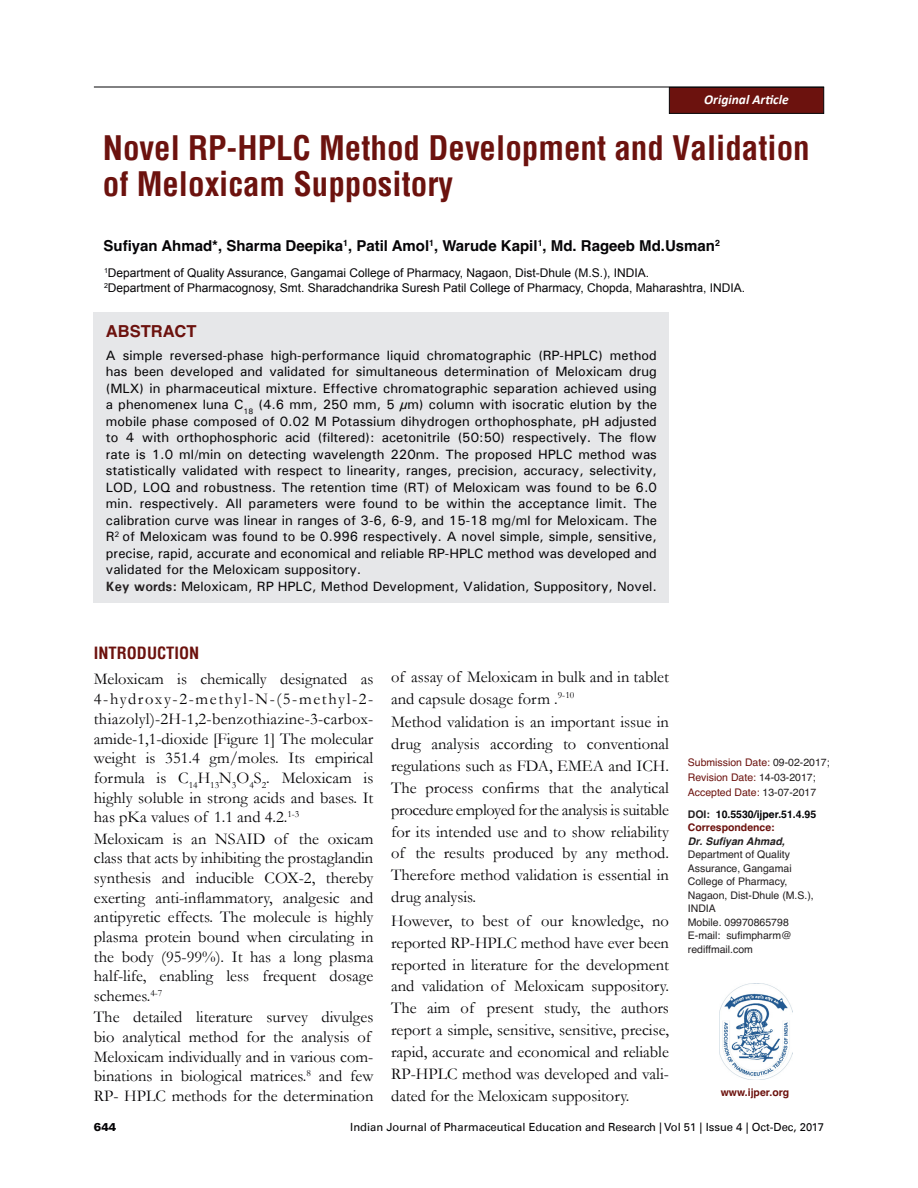
<style>
.page{position:relative;width:918px;height:1188px;background:#fff}
.page>*{position:absolute;margin:0;border:0;box-sizing:border-box;transform-origin:0 0}
.AT{font:700 condensed 33px/36px "Helvetica";color:#6c120e}
.Body_Text{font:16.5px/19.6px "Garamond";color:#050406;text-align:justify}
.t1{font:700 condensed 16.5px "Helvetica";color:#6c120e}
.Abstr_Head{font:700 16.5px "Helvetica";color:#6c120e}
.Author_name{font:700 15px "Helvetica";color:#050406}
.Abstract_text{font:500 13.5px/16.5px "Univers";color:#050406;text-align:justify}
.t2{font:italic 700 13.5px "Calibri";color:#fff}
.Author_Dept{font:12px "Arial";color:#050406}
.t3{font:11.25px "Univers LT";color:#050406}
.t4{font:900 11.25px "Univers LT";color:#050406}
.Corr_author{font:10.5px/13.5px "Helvetica";color:#231f20}
.Corr_addr{font:10.5px "Helvetica";color:#6c120e}
.Corr_author-2{font:700 10.5px "Helvetica";color:#6c120e}
.Corr_author-3{font:700 10.5px "Helvetica";color:#050406}
.Corr_author-4{font:italic 700 10.5px "Helvetica";color:#231f20}
.s1{font-weight:700;color:#231f20}
.s2{color:#231f20}
</style>
<div class="page">
<hr style="left:94px;top:87px;width:730px;height:1px;background:#050406">
<div style="left:669px;top:87px;width:155px;height:27px;background:#6c120e;border:1px solid #050406"></div>
<img style="left:720px;top:983px;width:72px;height:97px">
<div style="left:94px;top:312px;width:575px;height:291px;background:#e6e7e9"></div>
<p class="t2" style="left:704px;top:91px;width:86px">Original Article</p>
<p class="AT" style="left:103px;top:130px;width:708px">Novel RP-HPLC Method Development and Validation of Meloxicam Suppository</p>
<p class="Author_name" style="left:104px;top:232px;width:618px">Sufiyan Ahmad*, Sharma Deepika<sup>1</sup>, Patil Amol<sup>1</sup>, Warude Kapil<sup>1</sup>, Md. Rageeb Md.Usman<sup>2</sup></p>
<p class="Author_Dept" style="left:104px;top:265px;width:547px"><sup>1</sup>Department of Quality Assurance, Gangamai College of Pharmacy, Nagaon, Dist-Dhule (M.S.), INDIA.</p>
<p class="Author_Dept" style="left:104px;top:280px;width:643px"><sup>2</sup>Department of Pharmacognosy, Smt. Sharadchandrika Suresh Patil College of Pharmacy, Chopda, Maharashtra, INDIA.</p>
<p class="Abstr_Head" style="left:106px;top:317px;width:92px">ABSTRACT</p>
<p class="Abstract_text" style="left:106px;top:347px;width:553px">A simple reversed-phase high-performance liquid chromatographic (RP-HPLC) method has been developed and validated for simultaneous determination of Meloxicam drug (MLX) in pharmaceutical mixture. Effective chromatographic separation achieved using a phenomenex luna C<sub>18</sub> (4.6 mm, 250 mm, 5 μm) column with isocratic elution by the mobile phase composed of 0.02 M Potassium dihydrogen orthophosphate, pH adjusted to 4 with orthophosphoric acid (filtered): acetonitrile (50:50) respectively. The flow rate is 1.0 ml/min on detecting wavelength 220nm. The proposed HPLC method was statistically validated with respect to linearity, ranges, precision, accuracy, selectivity, LOD, LOQ and robustness. The retention time (RT) of Meloxicam was found to be 6.0 min. respectively. All parameters were found to be within the acceptance limit. The calibration curve was linear in ranges of 3-6, 6-9, and 15-18 mg/ml for Meloxicam. The R<sup>2</sup> of Meloxicam was found to be 0.996 respectively. A novel simple, simple, sensitive, precise, rapid, accurate and economical and reliable RP-HPLC method was developed and validated for the Meloxicam suppository.</p>
<p class="Abstract_text" style="left:106px;top:578px;width:553px"><span class="s1">Key words:</span> Meloxicam, RP HPLC, Method Development, Validation, Suppository, Novel.</p>
<h1 class="t1" style="left:94px;top:642px;width:107px">INTRODUCTION</h1>
<p class="Body_Text" style="left:94px;top:669px;width:281px">Meloxicam is chemically designated as 4-hydroxy-2-methyl-N-(5-methyl-2- thiazolyl)-2H-1,2-benzothiazine-3-carbox&shy;amide-1,1-dioxide [Figure 1] The molecular weight is 351.4 gm/moles. Its empirical formula is C<sub>14</sub>H<sub>13</sub>N<sub>3</sub>O<sub>4</sub>S<sub>2</sub>. Meloxicam is highly soluble in strong acids and bases. It has pKa values of 1.1 and 4.2.<sup>1-3</sup></p>
<p class="Body_Text" style="left:94px;top:828px;width:281px">Meloxicam is an NSAID of the oxicam class that acts by inhibiting the prostaglandin synthesis and inducible COX-2, thereby exerting anti-inflammatory, analgesic and antipyretic effects. The molecule is highly plasma protein bound when circulating in the body (95-99%). It has a long plasma half-life, enabling less frequent dosage schemes.<sup>4-7</sup></p>
<p class="Body_Text" style="left:94px;top:1007px;width:281px;text-align:left">The detailed literature survey divulges bio analytical method for the analysis of Meloxicam individually and in various com&shy;binations in biological matrices.<sup>8</sup> and few RP- HPLC methods for the determination</p>
<p class="Body_Text" style="left:391px;top:665px;width:279px;line-height:21.9px">of assay of Meloxicam in bulk and in tablet and capsule dosage form .<sup>9-10</sup></p>
<p class="Body_Text" style="left:391px;top:710px;width:279px;line-height:21.9px">Method validation is an important issue in drug analysis according to conventional regulations such as FDA, EMEA and ICH.<br>The process confirms that the analytical procedure employed for the analysis is suitable for its intended use and to show reliability of the results produced by any method.<br>Therefore method validation is essential in drug analysis.</p>
<p class="Body_Text" style="left:391px;top:909px;width:279px;line-height:21.9px">However, to best of our knowledge, no reported RP-HPLC method have ever been reported in literature for the development and validation of Meloxicam suppository.<br>The aim of present study, the authors report a simple, sensitive, sensitive, precise, rapid, accurate and economical and reliable RP-HPLC method was developed and vali&shy;dated for the Meloxicam suppository.</p>
<p class="Corr_addr" style="left:688px;top:753px;width:143px">Submission Date: <span class="s2">09-02-2017;</span></p>
<p class="Corr_addr" style="left:688px;top:768px;width:129px">Revision Date: <span class="s2">14-03-2017;</span></p>
<p class="Corr_addr" style="left:688px;top:783px;width:130px">Accepted Date: <span class="s2">13-07-2017</span></p>
<p class="Corr_author-3" style="left:688px;top:805px;width:130px"><span class="s2">DOI:</span> 10.5530/ijper.51.4.95</p>
<p class="Corr_author-2" style="left:688px;top:818px;width:88px">Correspondence:</p>
<p class="Corr_author-4" style="left:688px;top:835px;width:98px">Dr. Sufiyan Ahmad,</p>
<p class="Corr_author" style="left:688px;top:848px;width:128px">Department of Quality<br>Assurance, Gangamai<br>College of Pharmacy,<br>Nagaon, Dist-Dhule (M.S.),<br>INDIA</p>
<p class="Corr_author" style="left:688px;top:915px;width:102px">Mobile. 09970865798</p>
<p class="Corr_author" style="left:688px;top:929px;width:106px">E-mail: sufimpharm@ rediffmail.com</p>
<p class="Corr_author-2" style="left:721px;top:1083px;width:70px">www.ijper.org</p>
<p class="t4" style="left:94px;top:1120px;width:24px">644</p>
<p class="t3" style="left:350px;top:1120px;width:475px">Indian Journal of Pharmaceutical Education and Research | Vol 51 | Issue 4 | Oct-Dec, 2017</p>
</div>
